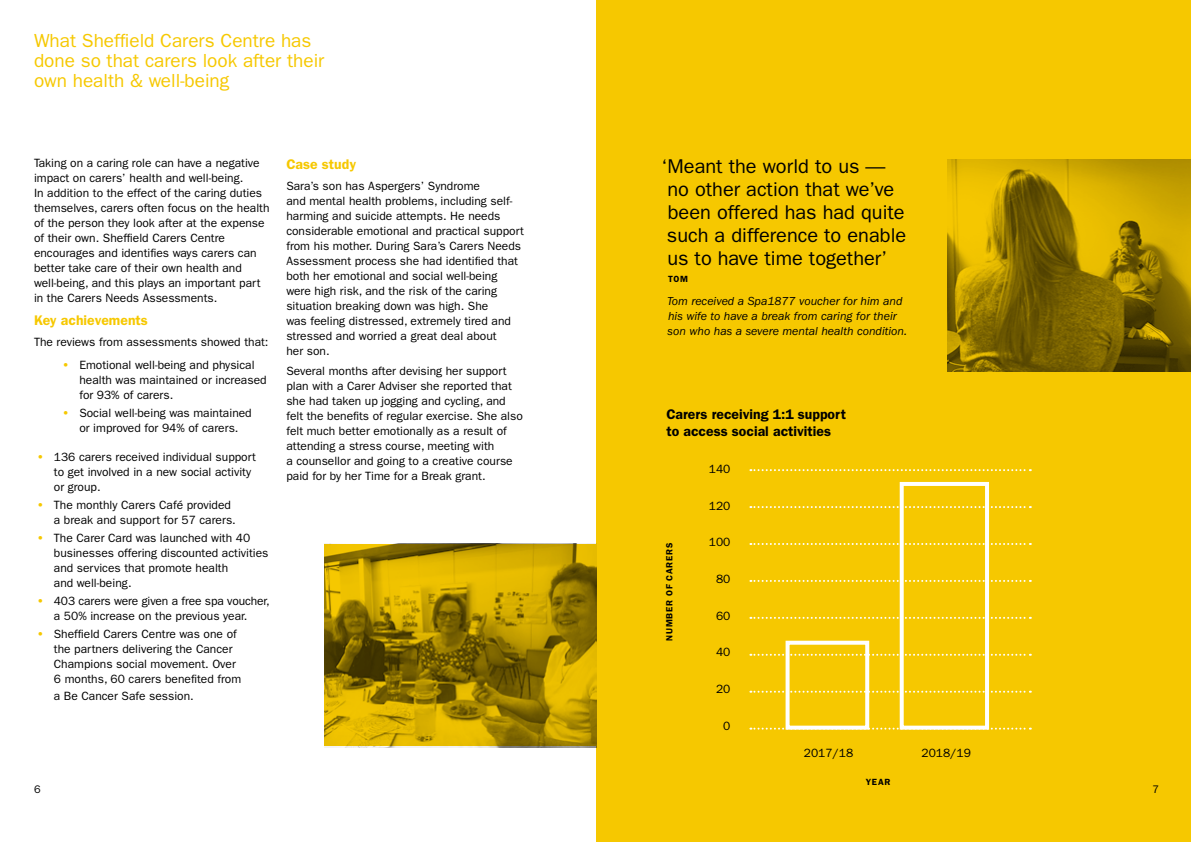
<style>
.page{position:relative;width:1191px;height:842px;background:#fff}
.page>*{position:absolute;margin:0;border:0;box-sizing:border-box;transform-origin:0 0}
.t1{font:20px/23px "ITC Franklin Gothic Std";color:#000}
.t2{font:19px/20px "ITC Franklin Gothic Std";color:#f6c800}
.t3{font:600 14px/17px "ITC Franklin Gothic Std";color:#000}
.t4{font:600 14px "ITC Franklin Gothic Std";color:#f6c800}
.t5{font:12px/15px "ITC Franklin Gothic Std";color:#000}
.t6{font:italic 12px/15px "ITC Franklin Gothic Std";color:#000}
.t7{font:11px "ITC Franklin Gothic Std";color:#000}
.t8{font:600 9px "ITC Franklin Gothic Std";letter-spacing:.085em;color:#000}
.s1{font-size:21px;color:#f6c800}
</style>
<div class="page">
<div style="left:596px;top:0;width:595px;height:842px;background:#f6c800"></div>
<img style="left:947px;top:159px;width:244px;height:213px">
<div style="left:899px;top:482px;width:90px;height:248px;border:4px solid #fff"></div>
<div style="left:785px;top:641px;width:84px;height:89px;border:4px solid #fff"></div>
<svg style="left:750px;top:506px;width:280px;height:2px"></svg>
<svg style="left:750px;top:580px;width:280px;height:2px"></svg>
<svg style="left:750px;top:469px;width:280px;height:2px"></svg>
<svg style="left:750px;top:543px;width:280px;height:2px"></svg>
<svg style="left:750px;top:654px;width:280px;height:2px"></svg>
<svg style="left:750px;top:691px;width:280px;height:2px"></svg>
<svg style="left:750px;top:728px;width:280px;height:2px"></svg>
<svg style="left:750px;top:617px;width:280px;height:2px"></svg>
<svg style="left:324px;top:545px;width:271px;height:201px;background:#ac8b00"></svg>
<h2 class="t2" style="left:34px;top:31px;width:292px">What Sheffield Carers Centre has done so that carers look after their own health &amp; well-being</h2>
<p class="t5" style="left:34px;top:156px;width:237px">Taking on a caring role can have a negative impact on carers’ health and well-being.<br>In addition to the effect of the caring duties themselves, carers often focus on the health of the person they look after at the expense of their own. Sheffield Carers Centre encourages and identifies ways carers can better take care of their own health and well-being, and this plays an important part in the Carers Needs Assessments.</p>
<p class="t4" style="left:34px;top:312px;width:115px">Key achievements</p>
<p class="t5" style="left:34px;top:334px;width:236px">The reviews from assessments showed that:</p>
<p class="t5" style="left:79px;top:358px;width:189px;text-indent:-20px"><span class="s1">•</span> Emotional well-being and physical health was maintained or increased for 93% of carers.</p>
<p class="t5" style="left:60px;top:406px;width:194px;text-align:center"><span class="s1">•</span> Social well-being was maintained or improved for 94% of carers.</p>
<p class="t5" style="left:54px;top:450px;width:204px;text-indent:-20px"><span class="s1">•</span> 136 carers received individual support to get involved in a new social activity or group.</p>
<p class="t5" style="left:54px;top:498px;width:183px;text-indent:-20px"><span class="s1">•</span> The monthly Carers Café provided a break and support for 57 carers.</p>
<p class="t5" style="left:54px;top:530px;width:216px;text-indent:-20px"><span class="s1">•</span> The Carer Card was launched with 40 businesses offering discounted activities and services that promote health<br>and well-being.</p>
<p class="t5" style="left:34px;top:593px;width:237px;text-align:center"><span class="s1">•</span> 403 carers were given a free spa voucher, a 50% increase on the previous year.</p>
<p class="t5" style="left:54px;top:626px;width:189px;text-indent:-20px"><span class="s1">•</span> Sheffield Carers Centre was one of the partners delivering the Cancer Champions social movement. Over 6 months, 60 carers benefited from</p>
<p class="t5" style="left:54px;top:688px;width:141px">a Be Cancer Safe session.</p>
<p class="t4" style="left:286px;top:156px;width:71px">Case study</p>
<p class="t5" style="left:286px;top:178px;width:239px">Sara’s son has Aspergers’ Syndrome<br>and mental health problems, including self&shy;harming and suicide attempts. He needs considerable emotional and practical support from his mother. During Sara’s Carers Needs Assessment process she had identified that both her emotional and social well-being were high risk, and the risk of the caring situation breaking down was high. She<br>was feeling distressed, extremely tired and stressed and worried a great deal about<br>her son.</p>
<p class="t5" style="left:286px;top:364px;width:238px">Several months after devising her support plan with a Carer Adviser she reported that she had taken up jogging and cycling, and felt the benefits of regular exercise. She also felt much better emotionally as a result of attending a stress course, meeting with<br>a counsellor and going to a creative course paid for by her Time for a Break grant.</p>
<h1 class="t1" style="left:661px;top:155px;width:246px">‘Meant the world to us — no other action that we’ve been offered has had quite such a difference to enable us to have time together’</h1>
<p class="t8" style="left:668px;top:273px;width:22px">TOM</p>
<p class="t6" style="left:667px;top:294px;width:242px">Tom received a Spa1877 voucher for him and his wife to have a break from caring for their son who has a severe mental health condition.</p>
<p class="t3" style="left:666px;top:406px;width:181px">Carers receiving 1:1 support to access social activities</p>
<p class="t8" style="left:664px;top:641px;width:99px;rotate:-90deg">NUMBER OF CARERS</p>
<p class="t5" style="left:709px;top:462px;width:23px">140</p>
<p class="t5" style="left:709px;top:498px;width:23px">120</p>
<p class="t5" style="left:709px;top:535px;width:23px">100</p>
<p class="t5" style="left:716px;top:572px;width:16px">80</p>
<p class="t5" style="left:716px;top:608px;width:16px">60</p>
<p class="t5" style="left:716px;top:645px;width:16px">40</p>
<p class="t5" style="left:716px;top:682px;width:16px">20</p>
<p class="t5" style="left:723px;top:718px;width:9px">0</p>
<p class="t5" style="left:804px;top:745px;width:51px">2017/18</p>
<p class="t5" style="left:921px;top:745px;width:51px">2018/19</p>
<p class="t8" style="left:865px;top:776px;width:26px">YEAR</p>
<p class="t7" style="left:34px;top:783px;width:8px">6</p>
<p class="t7" style="left:1152px;top:783px;width:8px">7</p>
</div>
